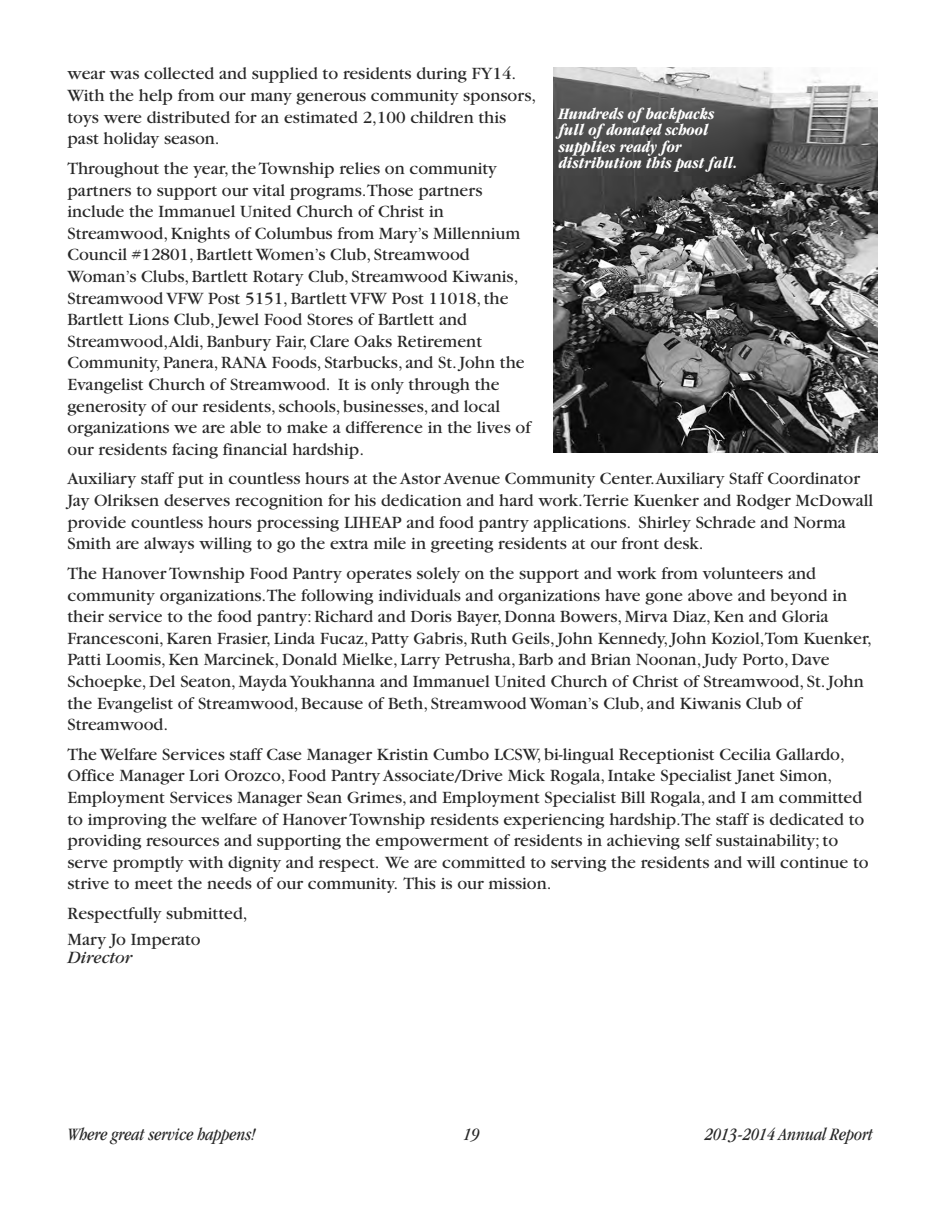
<style>
.page{position:relative;width:945px;height:1215px;background:#fff}
.page>*{position:absolute;margin:0;border:0;box-sizing:border-box;transform-origin:0 0}
.t1{font:18px/21.6px "Garamond";color:#282828}
.t2{font:italic condensed 18px "Garamond";color:#282828}
.t3{font:italic 18px "Garamond";color:#282828}
.t4{font:italic 700 condensed 16.5px/16.5px "Garamond";color:#fff}
</style>
<div class="page">
<img style="left:553px;top:68px;width:324px;height:385px">
<p class="t1" style="left:68px;top:65px;width:470px">wear was collected and supplied to residents during FY14.<br>With the help from our many generous community sponsors, toys were distributed for an estimated 2,100 children this past holiday season.</p>
<p class="t1" style="left:68px;top:159px;width:465px">Throughout the year, the Township relies on community partners to support our vital programs.Those partners include the Immanuel United Church of Christ in Streamwood, Knights of Columbus from Mary’s Millennium Council #12801, Bartlett Women’s Club, Streamwood Woman’s Clubs, Bartlett Rotary Club, Streamwood Kiwanis, Streamwood VFW Post 5151, Bartlett VFW Post 11018, the Bartlett Lions Club, Jewel Food Stores of Bartlett and Streamwood,Aldi, Banbury Fair, Clare Oaks Retirement Community, Panera, RANA Foods, Starbucks, and St. John the Evangelist Church of Streamwood. It is only through the generosity of our residents, schools, businesses, and local organizations we are able to make a difference in the lives of our residents facing financial hardship.</p>
<p class="t1" style="left:68px;top:470px;width:807px">Auxiliary staff put in countless hours at the Astor Avenue Community Center.Auxiliary Staff Coordinator Jay Olriksen deserves recognition for his dedication and hard work.Terrie Kuenker and Rodger McDowall provide countless hours processing LIHEAP and food pantry applications. Shirley Schrade and Norma Smith are always willing to go the extra mile in greeting residents at our front desk.</p>
<p class="t1" style="left:68px;top:564px;width:806px">The Hanover Township Food Pantry operates solely on the support and work from volunteers and community organizations.The following individuals and organizations have gone above and beyond in their service to the food pantry: Richard and Doris Bayer, Donna Bowers, Mirva Diaz, Ken and Gloria Francesconi, Karen Frasier, Linda Fucaz, Patty Gabris, Ruth Geils, John Kennedy, John Koziol,Tom Kuenker, Patti Loomis, Ken Marcinek, Donald Mielke, Larry Petrusha, Barb and Brian Noonan, Judy Porto, Dave Schoepke, Del Seaton, Mayda Youkhanna and Immanuel United Church of Christ of Streamwood, St. John the Evangelist of Streamwood, Because of Beth, Streamwood Woman’s Club, and Kiwanis Club of Streamwood.</p>
<p class="t1" style="left:68px;top:745px;width:803px">The Welfare Services staff Case Manager Kristin Cumbo LCSW, bi-lingual Receptionist Cecilia Gallardo, Office Manager Lori Orozco, Food Pantry Associate/Drive Mick Rogala, Intake Specialist Janet Simon, Employment Services Manager Sean Grimes, and Employment Specialist Bill Rogala, and I am committed to improving the welfare of Hanover Township residents experiencing hardship.The staff is dedicated to providing resources and supporting the empowerment of residents in achieving self sustainability; to serve promptly with dignity and respect. We are committed to serving the residents and will continue to strive to meet the needs of our community. This is our mission.</p>
<p class="t1" style="left:68px;top:902px;width:182px;line-height:26.1px">Respectfully submitted,<br>Mary Jo Imperato</p>
<p class="t3" style="left:68px;top:952px;width:66px">Director</p>
<p class="t4" style="left:559px;top:107px;width:180px">Hundreds of backpacks full of donated school supplies ready for distribution this past fall.</p>
<p class="t2" style="left:68px;top:1127px;width:189px">Where great service happens!</p>
<p class="t2" style="left:464px;top:1127px;width:17px">19</p>
<p class="t2" style="left:705px;top:1127px;width:169px">2013-2014 Annual Report</p>
</div>
